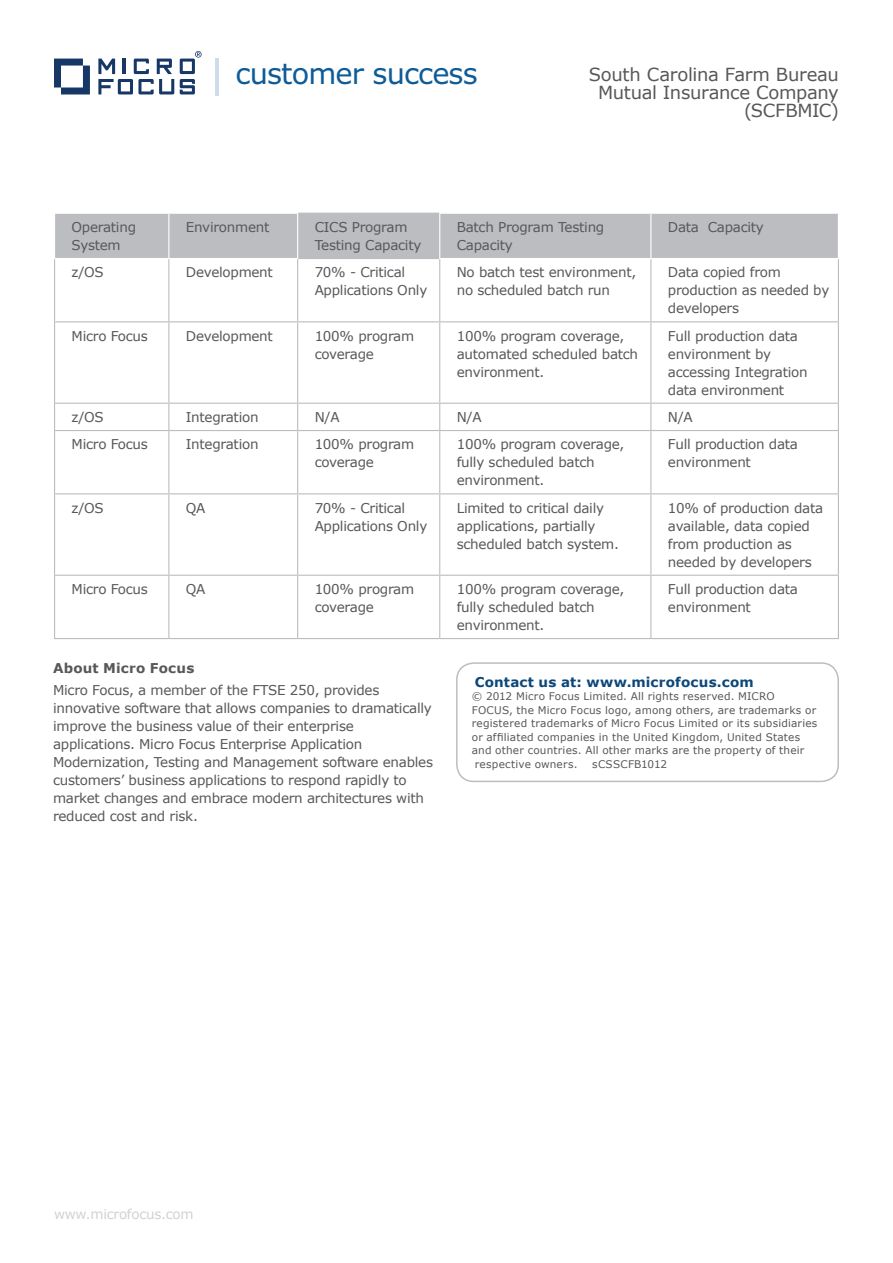
<style>
.page{position:relative;width:893px;height:1263px;background:#fff}
.page>*{position:absolute;margin:0;border:0;box-sizing:border-box;transform-origin:0 0}
.t1{font:28.8px "Verdana";letter-spacing:-.03em;color:#0d5c98}
.t2{font:18px/17.5px "Verdana";letter-spacing:-.02em;color:#57585a;text-align:right}
.normal_text{font:13.5px/18px "Verdana";letter-spacing:-.02em;color:#57585a}
.t3{font:700 13.5px "Verdana";letter-spacing:.015em;color:#0c477a}
.normal_text-2{font:13.5px "Verdana";letter-spacing:-.02em;color:#d1d2d4}
.headings{font:700 13.5px "Verdana";letter-spacing:.015em;color:#57585a}
.legacy_notes{font:10.5px/13.5px "Verdana";letter-spacing:.02em;color:#57585a}
</style>
<div class="page">
<svg style="left:54px;top:59px;width:36px;height:35px"></svg>
<svg style="left:98px;top:59px;width:76px;height:35px"></svg>
<svg style="left:180px;top:51px;width:22px;height:43px"></svg>
<hr style="left:215px;top:58px;width:4px;height:37px;background:#cedbeb">
<div style="left:456px;top:662px;width:383px;height:120px;border:2px solid #bcbdc0;border-radius:17px"></div>
<div style="left:55px;top:214px;width:783px;height:44px;background:#bcbdc0"></div>
<hr style="left:298px;top:213px;width:141px;height:1px;background:#bcbdc0">
<hr style="left:54px;top:259px;width:1px;height:62px;background:#bcbdc0">
<hr style="left:168px;top:259px;width:1px;height:62px;background:#bcbdc0">
<hr style="left:298px;top:258px;width:141px;height:1px;background:#bcbdc0">
<hr style="left:297px;top:259px;width:1px;height:62px;background:#bcbdc0">
<hr style="left:439px;top:259px;width:1px;height:62px;background:#bcbdc0">
<hr style="left:650px;top:259px;width:1px;height:62px;background:#bcbdc0">
<hr style="left:838px;top:259px;width:1px;height:62px;background:#bcbdc0">
<hr style="left:54px;top:321px;width:115px;height:1px;background:#bcbdc0">
<hr style="left:54px;top:322px;width:1px;height:81px;background:#bcbdc0">
<hr style="left:169px;top:321px;width:129px;height:1px;background:#bcbdc0">
<hr style="left:168px;top:322px;width:1px;height:81px;background:#bcbdc0">
<hr style="left:298px;top:321px;width:142px;height:1px;background:#bcbdc0">
<hr style="left:297px;top:322px;width:1px;height:81px;background:#bcbdc0">
<hr style="left:440px;top:321px;width:211px;height:1px;background:#bcbdc0">
<hr style="left:439px;top:322px;width:1px;height:81px;background:#bcbdc0">
<hr style="left:651px;top:321px;width:188px;height:1px;background:#bcbdc0">
<hr style="left:650px;top:322px;width:1px;height:81px;background:#bcbdc0">
<hr style="left:838px;top:322px;width:1px;height:81px;background:#bcbdc0">
<hr style="left:54px;top:403px;width:115px;height:1px;background:#bcbdc0">
<svg style="left:54px;top:404px;width:1px;height:26px"></svg>
<hr style="left:169px;top:403px;width:129px;height:1px;background:#bcbdc0">
<svg style="left:168px;top:404px;width:1px;height:26px"></svg>
<hr style="left:298px;top:403px;width:142px;height:1px;background:#bcbdc0">
<svg style="left:297px;top:404px;width:1px;height:26px"></svg>
<hr style="left:440px;top:403px;width:211px;height:1px;background:#bcbdc0">
<svg style="left:439px;top:404px;width:1px;height:26px"></svg>
<hr style="left:651px;top:403px;width:188px;height:1px;background:#bcbdc0">
<svg style="left:650px;top:404px;width:1px;height:26px"></svg>
<svg style="left:838px;top:404px;width:1px;height:26px"></svg>
<hr style="left:54px;top:430px;width:115px;height:1px;background:#bcbdc0">
<hr style="left:54px;top:431px;width:1px;height:62px;background:#bcbdc0">
<hr style="left:169px;top:430px;width:129px;height:1px;background:#bcbdc0">
<hr style="left:168px;top:431px;width:1px;height:62px;background:#bcbdc0">
<hr style="left:298px;top:430px;width:142px;height:1px;background:#bcbdc0">
<hr style="left:297px;top:431px;width:1px;height:62px;background:#bcbdc0">
<hr style="left:440px;top:430px;width:211px;height:1px;background:#bcbdc0">
<hr style="left:439px;top:431px;width:1px;height:62px;background:#bcbdc0">
<hr style="left:651px;top:430px;width:188px;height:1px;background:#bcbdc0">
<hr style="left:650px;top:431px;width:1px;height:62px;background:#bcbdc0">
<hr style="left:838px;top:431px;width:1px;height:62px;background:#bcbdc0">
<hr style="left:54px;top:493px;width:115px;height:1px;background:#bcbdc0">
<hr style="left:54px;top:494px;width:1px;height:81px;background:#bcbdc0">
<hr style="left:169px;top:493px;width:129px;height:1px;background:#bcbdc0">
<hr style="left:168px;top:494px;width:1px;height:81px;background:#bcbdc0">
<hr style="left:298px;top:493px;width:142px;height:1px;background:#bcbdc0">
<hr style="left:297px;top:494px;width:1px;height:81px;background:#bcbdc0">
<hr style="left:440px;top:493px;width:211px;height:1px;background:#bcbdc0">
<hr style="left:439px;top:494px;width:1px;height:81px;background:#bcbdc0">
<hr style="left:651px;top:493px;width:188px;height:1px;background:#bcbdc0">
<hr style="left:650px;top:494px;width:1px;height:81px;background:#bcbdc0">
<hr style="left:838px;top:494px;width:1px;height:81px;background:#bcbdc0">
<hr style="left:54px;top:575px;width:115px;height:1px;background:#bcbdc0">
<hr style="left:54px;top:576px;width:1px;height:62px;background:#bcbdc0">
<hr style="left:169px;top:575px;width:129px;height:1px;background:#bcbdc0">
<hr style="left:168px;top:576px;width:1px;height:62px;background:#bcbdc0">
<hr style="left:298px;top:575px;width:142px;height:1px;background:#bcbdc0">
<hr style="left:297px;top:576px;width:1px;height:62px;background:#bcbdc0">
<hr style="left:440px;top:575px;width:211px;height:1px;background:#bcbdc0">
<hr style="left:439px;top:576px;width:1px;height:62px;background:#bcbdc0">
<hr style="left:651px;top:575px;width:188px;height:1px;background:#bcbdc0">
<hr style="left:650px;top:576px;width:1px;height:62px;background:#bcbdc0">
<hr style="left:838px;top:576px;width:1px;height:62px;background:#bcbdc0">
<hr style="left:54px;top:638px;width:115px;height:1px;background:#bcbdc0">
<hr style="left:169px;top:638px;width:129px;height:1px;background:#bcbdc0">
<hr style="left:298px;top:638px;width:142px;height:1px;background:#bcbdc0">
<hr style="left:440px;top:638px;width:211px;height:1px;background:#bcbdc0">
<hr style="left:651px;top:638px;width:188px;height:1px;background:#bcbdc0">
<hr style="left:168px;top:214px;width:1px;height:44px;background:#fff">
<hr style="left:297px;top:214px;width:1px;height:44px;background:#fff">
<hr style="left:439px;top:214px;width:1px;height:44px;background:#fff">
<hr style="left:650px;top:214px;width:1px;height:44px;background:#fff">
<p class="t1" style="left:236px;top:55px;width:244px">customer success</p>
<p class="t2" style="left:589px;top:66px;width:252px">South Carolina Farm Bureau<br>Mutual Insurance Company (SCFBMIC)</p>
<p class="normal_text" style="left:72px;top:218px;width:66px">Operating<br>System</p>
<p class="normal_text" style="left:186px;top:218px;width:85px">Environment</p>
<p class="normal_text" style="left:315px;top:218px;width:108px">CICS Program<br>Testing Capacity</p>
<p class="normal_text" style="left:457px;top:218px;width:149px">Batch Program Testing<br>Capacity</p>
<p class="normal_text" style="left:668px;top:218px;width:97px">Data Capacity</p>
<p class="normal_text" style="left:72px;top:263px;width:34px">z/OS</p>
<p class="normal_text" style="left:186px;top:263px;width:89px">Development</p>
<p class="normal_text" style="left:315px;top:263px;width:114px">70% - Critical<br>Applications Only</p>
<p class="normal_text" style="left:457px;top:263px;width:181px">No batch test environment, no scheduled batch run</p>
<p class="normal_text" style="left:668px;top:263px;width:163px">Data copied from production as needed by developers</p>
<p class="normal_text" style="left:72px;top:327px;width:78px">Micro Focus</p>
<p class="normal_text" style="left:186px;top:327px;width:89px">Development</p>
<p class="normal_text" style="left:315px;top:327px;width:101px">100% program coverage</p>
<p class="normal_text" style="left:457px;top:327px;width:183px">100% program coverage, automated scheduled batch environment.</p>
<p class="normal_text" style="left:668px;top:327px;width:141px">Full production data environment by accessing Integration data environment</p>
<p class="normal_text" style="left:72px;top:408px;width:34px">z/OS</p>
<p class="normal_text" style="left:186px;top:408px;width:74px">Integration</p>
<p class="normal_text" style="left:315px;top:408px;width:26px">N/A</p>
<p class="normal_text" style="left:457px;top:408px;width:26px">N/A</p>
<p class="normal_text" style="left:668px;top:408px;width:26px">N/A</p>
<p class="normal_text" style="left:72px;top:435px;width:78px">Micro Focus</p>
<p class="normal_text" style="left:186px;top:435px;width:74px">Integration</p>
<p class="normal_text" style="left:315px;top:435px;width:101px">100% program coverage</p>
<p class="normal_text" style="left:457px;top:435px;width:169px">100% program coverage, fully scheduled batch environment.</p>
<p class="normal_text" style="left:668px;top:435px;width:132px">Full production data environment</p>
<p class="normal_text" style="left:72px;top:499px;width:34px">z/OS</p>
<p class="normal_text" style="left:186px;top:499px;width:21px">QA</p>
<p class="normal_text" style="left:315px;top:499px;width:114px">70% - Critical<br>Applications Only</p>
<p class="normal_text" style="left:457px;top:499px;width:164px">Limited to critical daily applications, partially scheduled batch system.</p>
<p class="normal_text" style="left:668px;top:499px;width:157px">10% of production data available, data copied from production as needed by developers</p>
<p class="normal_text" style="left:72px;top:580px;width:78px">Micro Focus</p>
<p class="normal_text" style="left:186px;top:580px;width:21px">QA</p>
<p class="normal_text" style="left:315px;top:580px;width:101px">100% program coverage</p>
<p class="normal_text" style="left:457px;top:580px;width:169px">100% program coverage, fully scheduled batch environment.</p>
<p class="normal_text" style="left:668px;top:580px;width:132px">Full production data environment</p>
<p class="headings" style="left:53px;top:658px;width:143px">About Micro Focus</p>
<p class="normal_text" style="left:53px;top:681px;width:381px">Micro Focus, a member of the FTSE 250, provides innovative software that allows companies to dramatically improve the business value of their enterprise applications. Micro Focus Enterprise Application Modernization, Testing and Management software enables customers’ business applications to respond rapidly to market changes and embrace modern architectures with reduced cost and risk.</p>
<p class="t3" style="left:475px;top:672px;width:280px">Contact us at: www.microfocus.com</p>
<p class="legacy_notes" style="left:472px;top:690px;width:347px">© 2012 Micro Focus Limited. All rights reserved. MICRO FOCUS, the Micro Focus logo, among others, are trademarks or registered trademarks of Micro Focus Limited or its subsidiaries or affiliated companies in the United Kingdom, United States and other countries. All other marks are the property of their respective owners.</p>
<p class="legacy_notes" style="left:592px;top:757px;width:77px">sCSSCFB1012</p>
<p class="normal_text-2" style="left:54px;top:1205px;width:141px">www.microfocus.com</p>
</div>
